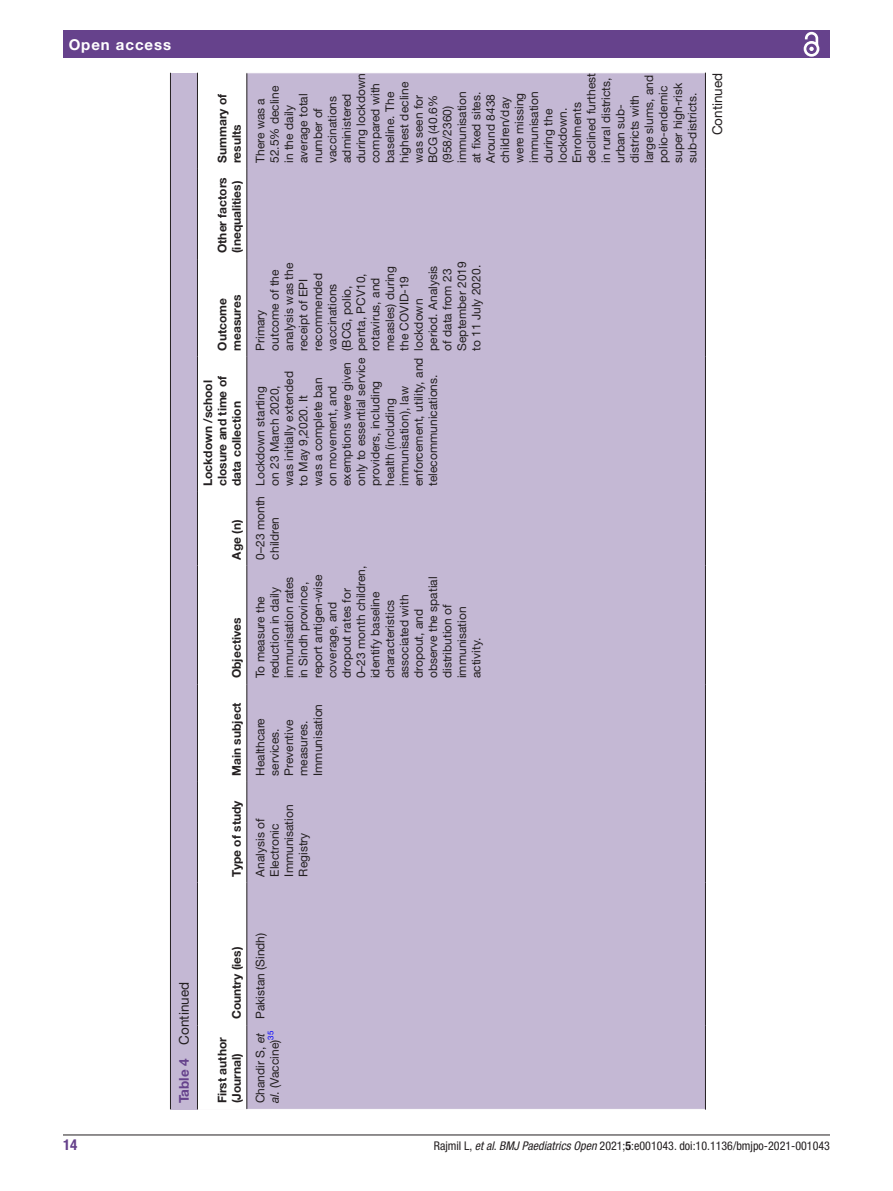
<style>
.page{position:relative;width:893px;height:1191px;background:#fff}
.page>*{position:absolute;margin:0;border:0;box-sizing:border-box;transform-origin:0 0}
.t1{font:700 15px "Helvetica Neue LT Std";letter-spacing:.065em;color:#fff}
.t2{font:700 condensed 15px "Helvetica Neue LT Std";color:#66428c}
.t3{font:13.5px "Helvetica Neue LT Std";color:#231f20}
.t4{font:12px/14.4px "Helvetica Neue LT Std";color:#231f20}
.t5{font:700 12px/14.4px "Helvetica Neue LT Std";color:#231f20}
.t6{font:condensed 12px "Helvetica Neue LT Std";color:#231f20}
.t7{font:7.95px "Helvetica Neue LT Std";color:#00f}
.s1{font-weight:700;color:#66428c}
.s2{font-style:italic}
.s3{font-weight:700}
</style>
<div class="page">
<hr style="left:63px;top:1134px;width:767px;height:1px;background:#231f20">
<div style="left:63px;top:31px;width:767px;height:27px;background:#66428c"></div>
<svg style="left:803px;top:31px;width:17px;height:26px"></svg>
<div style="left:247px;top:73px;width:458px;height:1036px;background:#c4b8d4"></div>
<hr style="left:197px;top:1025px;width:1px;height:84px;background:#231f20">
<hr style="left:246px;top:1025px;width:1px;height:84px;background:#231f20">
<hr style="left:197px;top:882px;width:1px;height:143px;background:#231f20">
<hr style="left:246px;top:882px;width:1px;height:143px;background:#231f20">
<hr style="left:197px;top:782px;width:1px;height:100px;background:#231f20">
<hr style="left:246px;top:782px;width:1px;height:100px;background:#231f20">
<hr style="left:197px;top:684px;width:1px;height:98px;background:#231f20">
<hr style="left:246px;top:684px;width:1px;height:98px;background:#231f20">
<hr style="left:197px;top:565px;width:1px;height:119px;background:#231f20">
<hr style="left:246px;top:565px;width:1px;height:119px;background:#231f20">
<hr style="left:197px;top:492px;width:1px;height:73px;background:#231f20">
<hr style="left:246px;top:492px;width:1px;height:73px;background:#231f20">
<hr style="left:197px;top:357px;width:1px;height:135px;background:#231f20">
<hr style="left:246px;top:357px;width:1px;height:135px;background:#231f20">
<hr style="left:197px;top:259px;width:1px;height:98px;background:#231f20">
<hr style="left:246px;top:259px;width:1px;height:98px;background:#231f20">
<hr style="left:197px;top:169px;width:1px;height:90px;background:#231f20">
<hr style="left:246px;top:169px;width:1px;height:90px;background:#231f20">
<hr style="left:197px;top:73px;width:1px;height:96px;background:#231f20">
<hr style="left:246px;top:73px;width:1px;height:96px;background:#231f20">
<hr style="left:705px;top:1025px;width:1px;height:84px;background:#231f20">
<hr style="left:705px;top:882px;width:1px;height:143px;background:#231f20">
<hr style="left:705px;top:782px;width:1px;height:100px;background:#231f20">
<hr style="left:705px;top:684px;width:1px;height:98px;background:#231f20">
<hr style="left:705px;top:565px;width:1px;height:119px;background:#231f20">
<hr style="left:705px;top:492px;width:1px;height:73px;background:#231f20">
<hr style="left:705px;top:357px;width:1px;height:135px;background:#231f20">
<hr style="left:705px;top:259px;width:1px;height:98px;background:#231f20">
<hr style="left:705px;top:169px;width:1px;height:90px;background:#231f20">
<hr style="left:705px;top:73px;width:1px;height:96px;background:#231f20">
<div style="left:171px;top:73px;width:18px;height:1036px;background:#c4b8d4"></div>
<hr style="left:170px;top:73px;width:1px;height:1036px;background:#231f20">
<p class="t1" style="left:69px;top:35px;width:104px">Open access</p>
<p class="t5" style="left:215px;top:163px;width:71px;rotate:-90deg">Summary of results</p>
<p class="t5" style="left:215px;top:253px;width:78px;rotate:-90deg">Other factors (inequalities)</p>
<p class="t5" style="left:215px;top:351px;width:57px;rotate:-90deg">Outcome measures</p>
<p class="t5" style="left:200px;top:486px;width:111px;rotate:-90deg">Lockdown /school closure and time of data collection</p>
<p class="t5" style="left:229px;top:559px;width:42px;rotate:-90deg">Age (n)</p>
<p class="t5" style="left:229px;top:678px;width:62px;rotate:-90deg">Objectives</p>
<p class="t5" style="left:229px;top:776px;width:75px;rotate:-90deg">Main subject</p>
<p class="t5" style="left:229px;top:876px;width:78px;rotate:-90deg">Type of study</p>
<p class="t4" style="left:253px;top:163px;width:91px;rotate:-90deg">There was a<br>52.5% decline<br>in the daily average total number of vaccinations administered during lockdown compared with baseline. The highest decline was seen for<br>BCG (40.6% (958/2360) immunisation<br>at fixed sites.<br>Around 8438 children/day were missing immunisation during the lockdown.<br>Enrolments declined furthest in rural districts, urban sub&shy;districts with large slums, and polio-endemic super high-risk sub-districts.</p>
<p class="t4" style="left:253px;top:351px;width:91px;rotate:-90deg">Primary outcome of the analysis was the receipt of EPI recommended vaccinations (BCG, polio, penta, PCV10, rotavirus, and measles) during the COVID-19 lockdown period. Analysis of data from 23<br>September 2019 to 11 July 2020.</p>
<p class="t4" style="left:253px;top:486px;width:130px;rotate:-90deg">Lockdown starting<br>on 23 March 2020,<br>was initially extended to May 9,2020. It<br>was a complete ban<br>on movement, and exemptions were given only to essential service providers, including health (including immunisation), law enforcement, utility, and telecommunications.</p>
<p class="t4" style="left:253px;top:559px;width:65px;rotate:-90deg">0–23 month children</p>
<p class="t4" style="left:253px;top:678px;width:114px;rotate:-90deg">To measure the reduction in daily immunisation rates in Sindh province, report antigen-wise coverage, and dropout rates for<br>0–23 month children, identify baseline characteristics associated with dropout, and observe the spatial distribution of immunisation activity.</p>
<p class="t4" style="left:253px;top:776px;width:74px;rotate:-90deg">Healthcare services.<br>Preventive measures.<br>Immunisation</p>
<p class="t4" style="left:253px;top:876px;width:74px;rotate:-90deg">Analysis of<br>Electronic<br>Immunisation<br>Registry</p>
<p class="t3" style="left:709px;top:135px;width:64px;rotate:-90deg">Continued</p>
<p class="t3" style="left:176px;top:1103px;width:123px;rotate:-90deg"><span class="s1">Table 4</span> Continued</p>
<p class="t5" style="left:229px;top:1019px;width:74px;rotate:-90deg">Country (ies)</p>
<p class="t5" style="left:215px;top:1103px;width:68px;rotate:-90deg">First author (Journal)</p>
<p class="t4" style="left:253px;top:1019px;width:88px;rotate:-90deg">Pakistan (Sindh)</p>
<p class="t7" style="left:266px;top:1039px;width:10px;rotate:-90deg">35</p>
<p class="t4" style="left:253px;top:1103px;width:72px;rotate:-90deg">Chandir S, <span class="s2">et al</span>. (Vaccine)</p>
<p class="t2" style="left:63px;top:1135px;width:16px">14</p>
<p class="t6" style="left:434px;top:1138px;width:398px">Rajmil L, <span class="s2">et al</span>. <span class="s2">BMJ Paediatrics Open</span> 2021;<span class="s3">5</span>:e001043. doi:10.1136/bmjpo-2021-001043</p>
</div>
